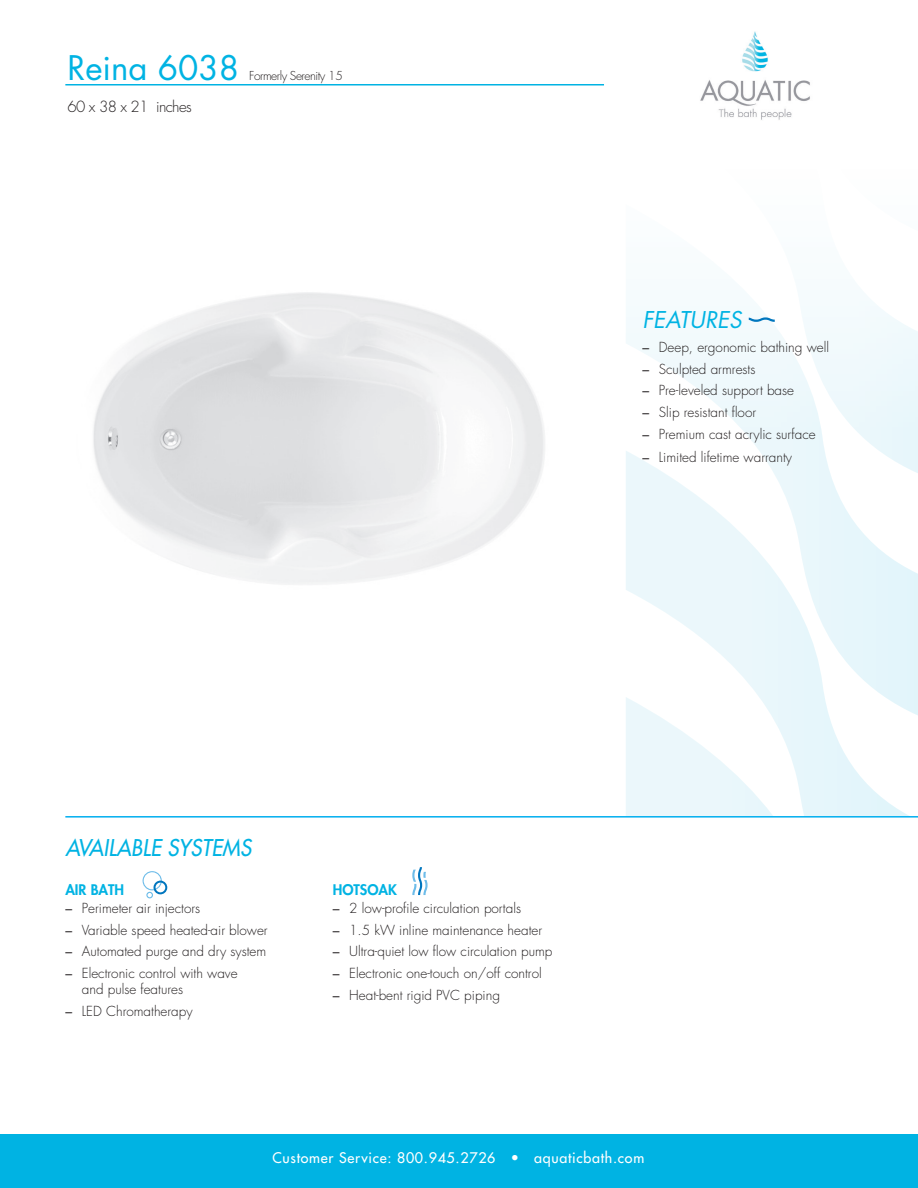
<style>
.page{position:relative;width:918px;height:1188px;background:#fff}
.page>*{position:absolute;margin:0;border:0;box-sizing:border-box;transform-origin:0 0}
.Tub_Name{font:33px "Futura Std";color:#00b3e3}
.t1{font:italic 500 22.5px "Futura Std";color:#00b3e3;scale:.93 1}
.FEATURES{font:italic 22.5px "Futura Std";color:#00b3e3}
.Black_Model_Specs{font:300 15px "Futura Std";letter-spacing:-.04em;color:#231f20}
.t2{font:500 14.25px "Futura Std";letter-spacing:.05em;color:#fff}
.t3{font:800 14.25px "Futura Std";color:#00b3e3}
.t4{font:300 13.5px/15.8px "Futura Std";color:#231f20}
.Tub_Name-2{font:300 12px "Futura Std";letter-spacing:-.04em;color:#231f20}
.s1{font-weight:400}
</style>
<div class="page">
<svg style="left:626px;top:299px;width:292px;height:416px"></svg>
<svg style="left:626px;top:450px;width:284px;height:366px"></svg>
<svg style="left:626px;top:697px;width:147px;height:119px"></svg>
<svg style="left:143px;top:871px;width:24px;height:27px"></svg>
<svg style="left:412px;top:867px;width:16px;height:28px"></svg>
<div style="left:0;top:1134px;width:918px;height:54px;background:#00b3e3"></div>
<hr style="left:65px;top:84px;width:539px;height:2px;background:#00b3e3">
<hr style="left:65px;top:816px;width:853px;height:2px;background:#00aeef">
<img style="left:700px;top:31px;width:110px;height:89px">
<svg style="left:749px;top:317px;width:26px;height:5px"></svg>
<p class="Tub_Name" style="left:68px;top:47px;width:173px">Reina 6038</p>
<p class="Black_Model_Specs" style="left:68px;top:97px;width:126px">60 x 38 x 21 inches</p>
<p class="Tub_Name-2" style="left:249px;top:68px;width:95px">Formerly Serenity 15</p>
<p class="FEATURES" style="left:642px;top:305px;width:101px">FEATURES</p>
<p class="t4" style="left:642px;top:340px;width:188px"><span class="s1">–</span> Deep, ergonomic bathing well</p>
<p class="t4" style="left:642px;top:361px;width:115px"><span class="s1">–</span> Sculpted armrests</p>
<p class="t4" style="left:642px;top:383px;width:153px"><span class="s1">–</span> Pre-leveled support base</p>
<p class="t4" style="left:642px;top:405px;width:115px"><span class="s1">–</span> Slip resistant floor</p>
<p class="t4" style="left:642px;top:426px;width:175px"><span class="s1">–</span> Premium cast acrylic surface</p>
<p class="t4" style="left:642px;top:450px;width:151px"><span class="s1">–</span> Limited lifetime warranty</p>
<h2 class="t1" style="left:65px;top:834px;width:201px">AVAILABLE SYSTEMS</h2>
<p class="t3" style="left:65px;top:881px;width:60px">AIR BATH</p>
<p class="t4" style="left:65px;top:901px;width:136px"><span class="s1">–</span> Perimeter air injectors</p>
<p class="t4" style="left:65px;top:922px;width:204px"><span class="s1">–</span> Variable speed heated-air blower</p>
<p class="t4" style="left:65px;top:944px;width:202px"><span class="s1">–</span> Automated purge and dry system</p>
<p class="t4" style="left:82px;top:966px;width:157px;text-indent:-16px"><span class="s1">–</span> Electronic control with wave and pulse features</p>
<p class="t4" style="left:65px;top:1003px;width:129px"><span class="s1">–</span> LED Chromatherapy</p>
<p class="t3" style="left:333px;top:881px;width:66px">HOTSOAK</p>
<p class="t4" style="left:333px;top:901px;width:190px"><span class="s1">–</span> 2 low-profile circulation portals</p>
<p class="t4" style="left:333px;top:922px;width:211px"><span class="s1">–</span> 1.5 kW inline maintenance heater</p>
<p class="t4" style="left:333px;top:944px;width:221px"><span class="s1">–</span> Ultra-quiet low flow circulation pump</p>
<p class="t4" style="left:333px;top:966px;width:211px"><span class="s1">–</span> Electronic one-touch on/off control</p>
<p class="t4" style="left:333px;top:987px;width:169px"><span class="s1">–</span> Heat-bent rigid PVC piping</p>
<p class="t2" style="left:285px;top:1146px;width:361px">Customer Service: 800.945.2726 • aquaticbath.com</p>
<p class="t2" style="left:547px;top:1146px;width:112px">aquaticbath.com</p>
<p class="t2" style="left:273px;top:1146px;width:248px">Customer Service: 800.945.2726 •</p>
<p class="t2" style="left:272px;top:1149px;width:373px">Customer Service: 800.945.2726 • aquaticbath.com</p>
</div>
